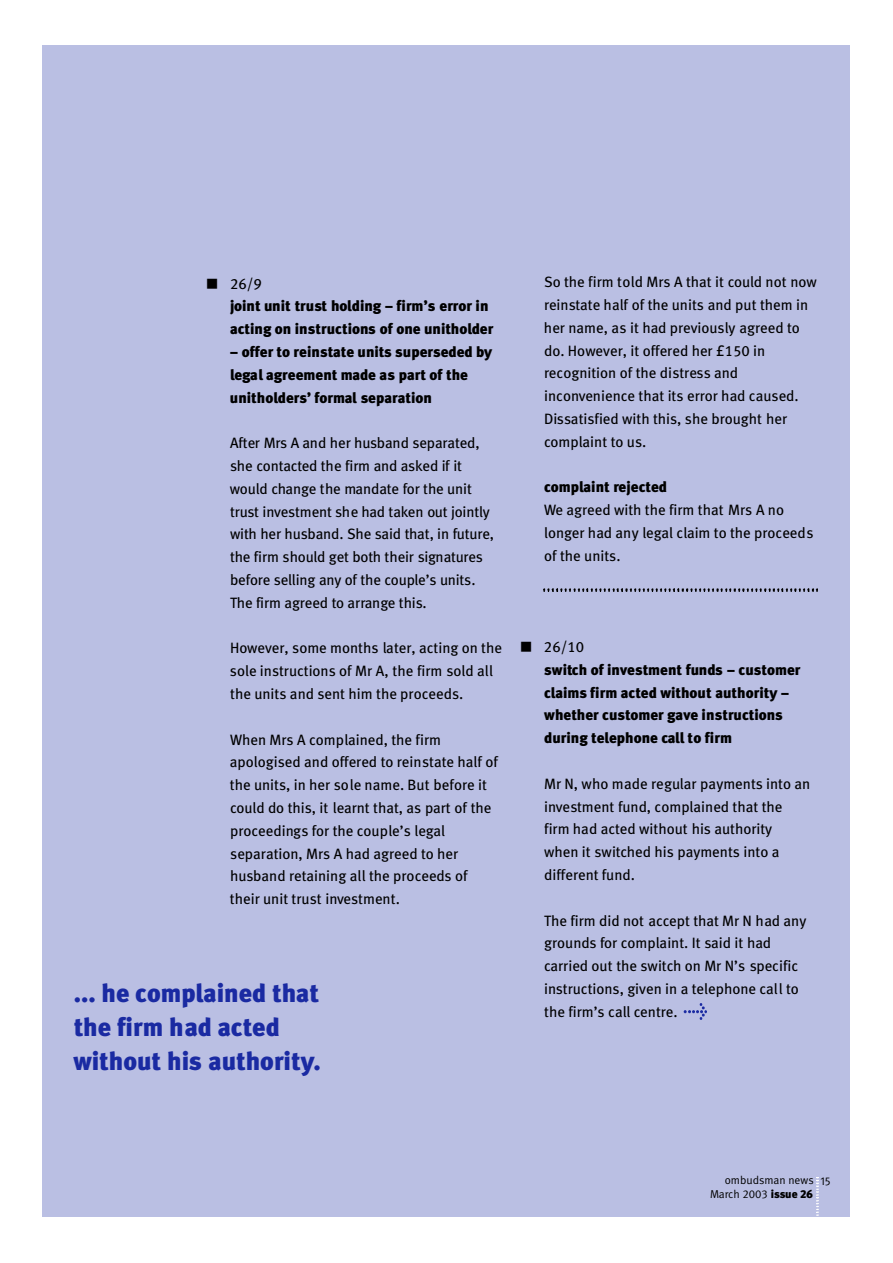
<style>
.page{position:relative;width:893px;height:1263px;background:#fff}
.page>*{position:absolute;margin:0;border:0;box-sizing:border-box;transform-origin:0 0}
.t1{font:25.65px/34.2px "Meta Black LF";color:#1a2aa2}
.t2{font:15px/22.8px "Meta Book LF";color:#000}
.t3{font:15px/22.8px "Meta Black LF";color:#000}
.t4{font:15px/22.8px "Meta Book LF";letter-spacing:-.025em;color:#000}
.t5{font:11.4px "Meta Normal LF";color:#000}
.t6{font:11.4px "Meta Normal";color:#000}
.t7{font:11.4px "Meta Normal Expert";color:#000}
.s1{font-family:"Meta Black LF"}
</style>
<div class="page">
<div style="left:42px;top:45px;width:807px;height:1171px;background:#babfe3"></div>
<img style="left:544px;top:589px;width:273px;height:2px">
<img style="left:817px;top:1177px;width:1px;height:39px">
<img style="left:683px;top:1004px;width:23px;height:16px">
<p class="t2" style="left:206px;top:273px;width:58px">■ 26/9</p>
<p class="t3" style="left:230px;top:296px;width:265px">joint unit trust holding – firm’s error in acting on instructions of one unitholder</p>
<p class="t3" style="left:230px;top:341px;width:264px">– offer to reinstate units superseded by legal agreement made as part of the unitholders’ formal separation</p>
<p class="t4" style="left:230px;top:433px;width:266px">A fter Mrs A and her husband sepa ra te d , she co n ta c ted the firm and as ked if i t<br>wo uld cha nge the ma n da te for the un i t<br>t r ust i nvest m e n t she had ta ken out jo i n t l y with her husband. She said that, in fu tu re , the firm should ge t both their si g na tu res b e fo re sell i ng any o f the co u ple ’ s units.<br>The firm agreed to arra nge this.</p>
<p class="t2" style="left:230px;top:638px;width:273px">However, some months later, acting on the sole instructions of Mr A, the firm sold all the units and sent him the proceeds.</p>
<p class="t2" style="left:230px;top:729px;width:269px">When Mrs A complained, the firm apologised and offered to reinstate half of the units, in her sole name. But before it could do this, it learnt that, as part of the proceedings for the couple’s legal separation, Mrs A had agreed to her husband retaining all the proceeds of their unit trust investment.</p>
<h1 class="t1" style="left:74px;top:977px;width:249px">... he complained that the firm had acted without his authority.</h1>
<p class="t2" style="left:544px;top:272px;width:274px">So the firm told Mrs A that it could not now reinstate half of the units and put them in her name, as it had previously agreed to do. However, it offered her £150 in recognition of the distress and inconvenience that its error had caused.<br>Dissatisfied with this, she brought her complaint to us.</p>
<p class="t3" style="left:544px;top:477px;width:124px">complaint rejected</p>
<p class="t2" style="left:544px;top:500px;width:271px">We agreed with the firm that Mrs A no longer had any legal claim to the proceeds of the units.</p>
<p class="t2" style="left:520px;top:636px;width:66px">■ 26/10</p>
<p class="t3" style="left:544px;top:659px;width:258px">switch of investment funds – customer claims firm acted without authority – whether customer gave instructions during telephone call to firm</p>
<p class="t2" style="left:544px;top:773px;width:267px">Mr N, who made regular payments into an investment fund, complained that the firm had acted without his authority when it switched his payments into a different fund.</p>
<p class="t2" style="left:544px;top:910px;width:264px">The firm did not accept that Mr N had any grounds for complaint. It said it had carried out the switch on Mr N’s specific instructions, given in a telephone call to the firm’s call centre.</p>
<p class="t6" style="left:724px;top:1175px;width:90px">ombudsman news</p>
<p class="t5" style="left:710px;top:1189px;width:104px">March 2003 <span class="s1">issue 26</span></p>
<p class="t7" style="left:820px;top:1176px;width:12px">15</p>
</div>
